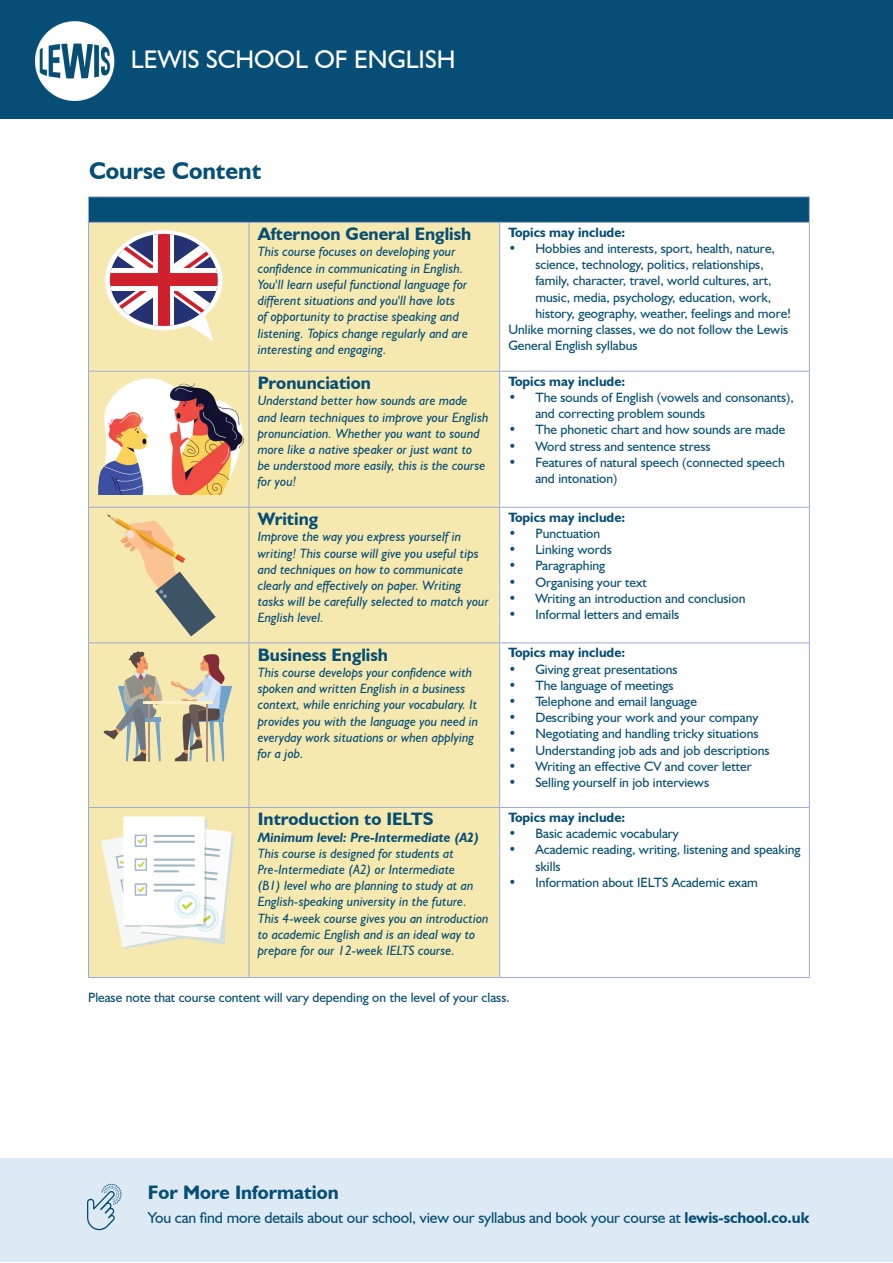
<style>
.page{position:relative;width:893px;height:1263px;background:#fff}
.page>*{position:absolute;margin:0;border:0;box-sizing:border-box;transform-origin:0 0}
.t1{font:25.5px "Humanist 521 BT";color:#fff}
.t2{font:700 24px "Humanist 521 BT";color:#064e75}
.t3{font:700 19.5px "Humanist 521 BT";color:#054e75}
.t4{font:700 18px "Humanist 521 BT";color:#064e75}
.t5{font:15.75px "Humanist 521 BT";letter-spacing:-.01em;color:#064e75}
.t6{font:italic 13.5px/16.2px "Humanist 521 BT";color:#064e75}
.t7{font:13.5px/16.2px "Humanist 521 BT";color:#064e75}
.t8{font:700 13.5px "Humanist 521 BT";color:#064e75}
.t9{font:italic 700 13.5px "Humanist 521 BT";color:#064e75}
.s1{font-weight:700}
</style>
<div class="page">
<div style="left:0;top:1159px;width:892px;height:103px;background:#ddeaf4"></div>
<div style="left:88px;top:197px;width:721px;height:25px;background:#054e75"></div>
<div style="left:89px;top:223px;width:410px;height:754px;background:#f6e9b0"></div>
<svg style="left:500px;top:223px;width:309px;height:754px"></svg>
<svg style="left:88px;top:197px;width:1px;height:25px"></svg>
<hr style="left:88px;top:196px;width:161px;height:1px;background:#9caad6">
<hr style="left:249px;top:196px;width:251px;height:1px;background:#9caad6">
<hr style="left:500px;top:196px;width:310px;height:1px;background:#9caad6">
<svg style="left:809px;top:197px;width:1px;height:25px"></svg>
<hr style="left:88px;top:223px;width:1px;height:148px;background:#9caad6">
<hr style="left:88px;top:372px;width:1px;height:135px;background:#9caad6">
<hr style="left:88px;top:508px;width:1px;height:134px;background:#9caad6">
<hr style="left:88px;top:643px;width:1px;height:164px;background:#9caad6">
<hr style="left:88px;top:808px;width:1px;height:169px;background:#9caad6">
<hr style="left:249px;top:223px;width:1px;height:148px;background:#9caad6">
<hr style="left:249px;top:372px;width:1px;height:135px;background:#9caad6">
<hr style="left:249px;top:508px;width:1px;height:134px;background:#9caad6">
<hr style="left:249px;top:643px;width:1px;height:164px;background:#9caad6">
<hr style="left:249px;top:808px;width:1px;height:169px;background:#9caad6">
<hr style="left:499px;top:223px;width:1px;height:148px;background:#9caad6">
<hr style="left:809px;top:223px;width:1px;height:148px;background:#9caad6">
<hr style="left:499px;top:372px;width:1px;height:135px;background:#9caad6">
<hr style="left:809px;top:372px;width:1px;height:135px;background:#9caad6">
<hr style="left:499px;top:508px;width:1px;height:134px;background:#9caad6">
<hr style="left:809px;top:508px;width:1px;height:134px;background:#9caad6">
<hr style="left:499px;top:643px;width:1px;height:164px;background:#9caad6">
<hr style="left:809px;top:643px;width:1px;height:164px;background:#9caad6">
<hr style="left:499px;top:808px;width:1px;height:169px;background:#9caad6">
<hr style="left:809px;top:808px;width:1px;height:169px;background:#9caad6">
<hr style="left:88px;top:222px;width:161px;height:1px;background:#9caad6">
<hr style="left:88px;top:371px;width:161px;height:1px;background:#9caad6">
<hr style="left:88px;top:507px;width:161px;height:1px;background:#9caad6">
<hr style="left:88px;top:642px;width:161px;height:1px;background:#9caad6">
<hr style="left:88px;top:807px;width:161px;height:1px;background:#9caad6">
<hr style="left:88px;top:977px;width:161px;height:1px;background:#9caad6">
<hr style="left:249px;top:222px;width:251px;height:1px;background:#9caad6">
<hr style="left:500px;top:222px;width:310px;height:1px;background:#9caad6">
<hr style="left:249px;top:371px;width:251px;height:1px;background:#9caad6">
<hr style="left:500px;top:371px;width:310px;height:1px;background:#9caad6">
<hr style="left:249px;top:507px;width:251px;height:1px;background:#9caad6">
<hr style="left:500px;top:507px;width:310px;height:1px;background:#9caad6">
<hr style="left:249px;top:642px;width:251px;height:1px;background:#9caad6">
<hr style="left:500px;top:642px;width:310px;height:1px;background:#9caad6">
<hr style="left:249px;top:807px;width:251px;height:1px;background:#9caad6">
<hr style="left:500px;top:807px;width:310px;height:1px;background:#9caad6">
<hr style="left:249px;top:977px;width:251px;height:1px;background:#9caad6">
<hr style="left:500px;top:977px;width:310px;height:1px;background:#9caad6">
<div style="left:0;top:0;width:893px;height:119px;background:#064e75"></div>
<img style="left:36px;top:22px;width:79px;height:78px">
<svg style="left:87px;top:1184px;width:35px;height:47px"></svg>
<img style="left:99px;top:378px;width:150px;height:117px">
<svg style="left:105px;top:230px;width:117px;height:111px"></svg>
<div style="left:154px;top:234px;width:20px;height:92px;background:#fff"></div>
<div style="left:110px;top:268px;width:108px;height:22px;background:#fff"></div>
<div style="left:158px;top:234px;width:11px;height:92px;background:#d0202d"></div>
<div style="left:110px;top:273px;width:108px;height:13px;background:#d0202d"></div>
<svg style="left:106px;top:514px;width:110px;height:122px;background:#ddcc9d"></svg>
<svg style="left:104px;top:651px;width:60px;height:110px;background:#cac3a1"></svg>
<svg style="left:171px;top:653px;width:61px;height:108px;background:#c9bea2"></svg>
<hr style="left:144px;top:702px;width:69px;height:2px;background:#feefc5">
<hr style="left:148px;top:704px;width:2px;height:57px;background:#ae9085">
<hr style="left:206px;top:704px;width:2px;height:57px;background:#ae9085">
<svg style="left:101px;top:816px;width:133px;height:133px"></svg>
<h1 class="t1" style="left:131px;top:43px;width:326px">LEWIS SCHOOL OF ENGLISH</h1>
<h2 class="t2" style="left:89px;top:155px;width:174px">Course Content</h2>
<h3 class="t4" style="left:258px;top:223px;width:215px">Afternoon General English</h3>
<p class="t6" style="left:258px;top:244px;width:212px">This course focuses on developing your confidence in communicating in English.<br>You'll learn useful functional language for different situations and you'll have lots<br>of opportunity to practise speaking and listening. Topics change regularly and are interesting and engaging.</p>
<h3 class="t4" style="left:258px;top:372px;width:115px">Pronunciation</h3>
<p class="t6" style="left:258px;top:392px;width:232px">Understand better how sounds are made and learn techniques to improve your English pronunciation. Whether you want to sound more like a native speaker or just want to<br>be understood more easily, this is the course for you!</p>
<h3 class="t4" style="left:258px;top:508px;width:62px">Writing</h3>
<p class="t6" style="left:258px;top:528px;width:233px">Improve the way you express yourself in writing! This course will give you useful tips and techniques on how to communicate clearly and effectively on paper. Writing tasks will be carefully selected to match your English level.</p>
<h3 class="t4" style="left:258px;top:643px;width:132px">Business English</h3>
<p class="t6" style="left:258px;top:664px;width:222px">This course develops your confidence with spoken and written English in a business context, while enriching your vocabulary. It provides you with the language you need in everyday work situations or when applying for a job.</p>
<h3 class="t4" style="left:258px;top:808px;width:177px">Introduction to IELTS</h3>
<p class="t9" style="left:258px;top:828px;width:223px">Minimum level: Pre-Intermediate (A2)</p>
<p class="t6" style="left:258px;top:845px;width:232px">This course is designed for students at Pre-Intermediate (A2) or Intermediate<br>(B1) level who are planning to study at an English-speaking university in the future.<br>This 4-week course gives you an introduction to academic English and is an ideal way to prepare for our 12-week IELTS course.</p>
<p class="t8" style="left:508px;top:224px;width:118px">Topics may include:</p>
<p class="t7" style="left:508px;top:240px;width:268px">• Hobbies and interests, sport, health, nature,</p>
<p class="t7" style="left:535px;top:256px;width:230px">science, technology, politics, relationships,</p>
<p class="t7" style="left:535px;top:272px;width:238px">family, character, travel, world cultures, art,</p>
<p class="t7" style="left:535px;top:289px;width:237px">music, media, psychology, education, work,</p>
<p class="t7" style="left:535px;top:305px;width:257px">history, geography, weather, feelings and more!</p>
<p class="t7" style="left:508px;top:321px;width:281px">Unlike morning classes, we do not follow the Lewis</p>
<p class="t7" style="left:508px;top:337px;width:131px">General English syllabus</p>
<p class="t8" style="left:508px;top:373px;width:118px">Topics may include:</p>
<p class="t7" style="left:535px;top:389px;width:260px;text-indent:-27px">• The sounds of English (vowels and consonants), and correcting problem sounds</p>
<p class="t7" style="left:508px;top:421px;width:278px">• The phonetic chart and how sounds are made</p>
<p class="t7" style="left:508px;top:437px;width:204px">• Word stress and sentence stress</p>
<p class="t7" style="left:535px;top:454px;width:251px;text-indent:-27px">• Features of natural speech (connected speech and intonation)</p>
<p class="t8" style="left:508px;top:509px;width:118px">Topics may include:</p>
<p class="t7" style="left:508px;top:525px;width:93px">• Punctuation</p>
<p class="t7" style="left:508px;top:541px;width:105px">• Linking words</p>
<p class="t7" style="left:508px;top:557px;width:98px">• Paragraphing</p>
<p class="t7" style="left:508px;top:574px;width:140px">• Organising your text</p>
<p class="t7" style="left:508px;top:590px;width:239px">• Writing an introduction and conclusion</p>
<p class="t7" style="left:508px;top:606px;width:172px">• Informal letters and emails</p>
<p class="t8" style="left:508px;top:644px;width:118px">Topics may include:</p>
<p class="t7" style="left:508px;top:661px;width:171px">• Giving great presentations</p>
<p class="t7" style="left:508px;top:677px;width:167px">• The language of meetings</p>
<p class="t7" style="left:508px;top:693px;width:190px">• Telephone and email language</p>
<p class="t7" style="left:508px;top:709px;width:252px">• Describing your work and your company</p>
<p class="t7" style="left:508px;top:725px;width:252px">• Negotiating and handling tricky situations</p>
<p class="t7" style="left:508px;top:742px;width:263px">• Understanding job ads and job descriptions</p>
<p class="t7" style="left:508px;top:758px;width:245px">• Writing an effective CV and cover letter</p>
<p class="t7" style="left:508px;top:774px;width:202px">• Selling yourself in job interviews</p>
<p class="t8" style="left:508px;top:809px;width:118px">Topics may include:</p>
<p class="t7" style="left:508px;top:825px;width:172px">• Basic academic vocabulary</p>
<p class="t7" style="left:535px;top:841px;width:267px;text-indent:-27px">• Academic reading, writing, listening and speaking skills</p>
<p class="t7" style="left:508px;top:874px;width:251px">• Information about IELTS Academic exam</p>
<p class="t7" style="left:88px;top:989px;width:423px">Please note that course content will vary depending on the level of your class.</p>
<h3 class="t3" style="left:148px;top:1180px;width:192px">For More Information</h3>
<p class="t5" style="left:148px;top:1208px;width:663px">You can find more details about our school, view our syllabus and book your course at <span class="s1">lewis-school.co.uk</span></p>
</div>
